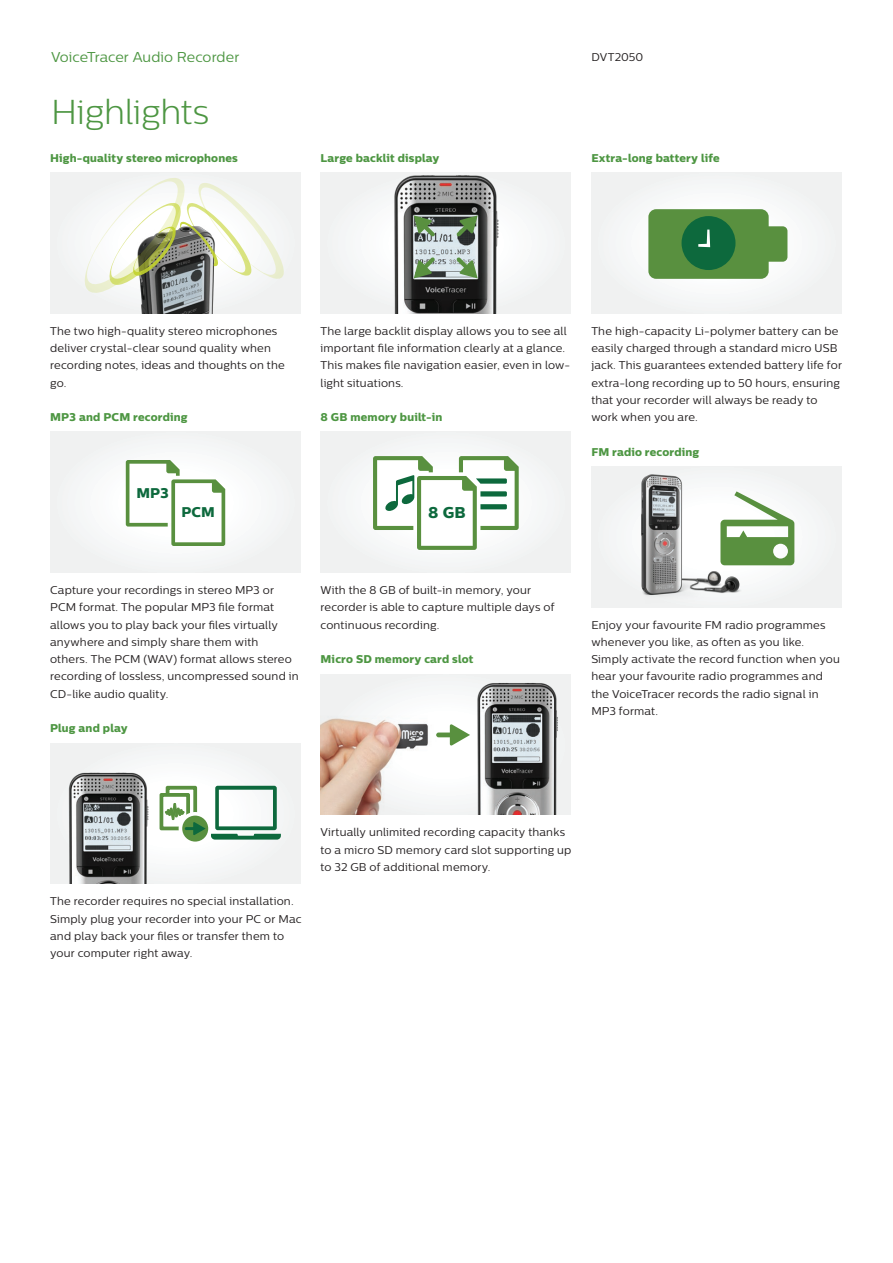
<style>
.page{position:relative;width:893px;height:1263px;background:#fff}
.page>*{position:absolute;margin:0;border:0;box-sizing:border-box;transform-origin:0 0}
.t1{font:300 34.5px "Centrale Sans";letter-spacing:-.01em;color:#4d9642}
.t2{font:15.6px "Centrale Sans X Bold";color:#0d693d}
.t3{font:14.25px "Centrale Sans";letter-spacing:.005em;color:#4d9642}
.t4{font:14.1px "Centrale Sans X Bold";color:#0d693d}
.t5{font:11.25px/17.2px "Centrale Sans";letter-spacing:.015em;color:#231f20}
.t6{font:11.25px "Centrale Sans X Bold";letter-spacing:.015em;color:#4d9642}
</style>
<div class="page">
<div style="left:50px;top:172px;width:250px;height:141px;background:#f0f1f1"></div>
<img style="left:141px;top:293px;width:73px;height:20px">
<svg style="left:85px;top:178px;width:199px;height:115px"></svg>
<div style="left:50px;top:432px;width:250px;height:141px;background:#f3f5f6"></div>
<svg style="left:126px;top:460px;width:99px;height:86px"></svg>
<div style="left:50px;top:743px;width:250px;height:141px;background:#f1f3f3"></div>
<svg style="left:179px;top:785px;width:102px;height:60px"></svg>
<img style="left:68px;top:772px;width:111px;height:112px">
<div style="left:321px;top:172px;width:250px;height:141px;background:#f0f1f1"></div>
<img style="left:373px;top:175px;width:146px;height:138px">
<svg style="left:456px;top:257px;width:22px;height:21px"></svg>
<svg style="left:456px;top:215px;width:22px;height:22px"></svg>
<svg style="left:414px;top:257px;width:21px;height:21px"></svg>
<svg style="left:414px;top:215px;width:21px;height:22px"></svg>
<div style="left:321px;top:432px;width:250px;height:141px;background:#f3f3f3"></div>
<svg style="left:373px;top:456px;width:146px;height:94px"></svg>
<img style="left:321px;top:674px;width:124px;height:141px">
<img style="left:445px;top:674px;width:126px;height:141px">
<svg style="left:436px;top:724px;width:34px;height:22px"></svg>
<div style="left:591px;top:172px;width:250px;height:141px;background:#f3f4f4"></div>
<svg style="left:648px;top:209px;width:139px;height:70px"></svg>
<div style="left:591px;top:466px;width:251px;height:141px;background:#f1f3f3"></div>
<img style="left:641px;top:474px;width:109px;height:122px">
<svg style="left:720px;top:491px;width:74px;height:74px"></svg>
<p class="t3" style="left:51px;top:48px;width:190px">VoiceTracer Audio Recorder</p>
<p class="t5" style="left:591px;top:48px;width:54px">DVT2050</p>
<h1 class="t1" style="left:51px;top:92px;width:159px">Highlights</h1>
<p class="t6" style="left:50px;top:151px;width:189px">High-quality stereo microphones</p>
<p class="t6" style="left:321px;top:151px;width:120px">Large backlit display</p>
<p class="t6" style="left:591px;top:151px;width:130px">Extra-long battery life</p>
<p class="t5" style="left:50px;top:322px;width:236px">The two high-quality stereo microphones deliver crystal-clear sound quality when recording notes, ideas and thoughts on the go.</p>
<p class="t6" style="left:50px;top:410px;width:139px">MP3 and PCM recording</p>
<p class="t4" style="left:137px;top:484px;width:34px">MP3</p>
<p class="t4" style="left:182px;top:503px;width:35px">PCM</p>
<p class="t5" style="left:321px;top:322px;width:251px">The large backlit display allows you to see all important file information clearly at a glance.<br>This makes file navigation easier, even in low&shy;light situations.</p>
<p class="t6" style="left:321px;top:410px;width:123px">8 GB memory built-in</p>
<h2 class="t2" style="left:428px;top:502px;width:39px">8 GB</h2>
<p class="t5" style="left:591px;top:322px;width:252px">The high-capacity Li-polymer battery can be easily charged through a standard micro USB jack. This guarantees extended battery life for extra-long recording up to 50 hours, ensuring that your recorder will always be ready to work when you are.</p>
<p class="t6" style="left:591px;top:444px;width:109px">FM radio recording</p>
<p class="t5" style="left:50px;top:581px;width:250px">Capture your recordings in stereo MP3 or PCM format. The popular MP3 file format allows you to play back your files virtually anywhere and simply share them with others. The PCM (WAV) format allows stereo recording of lossless, uncompressed sound in CD-like audio quality.</p>
<p class="t6" style="left:50px;top:721px;width:79px">Plug and play</p>
<p class="t5" style="left:321px;top:581px;width:236px">With the 8 GB of built-in memory, your recorder is able to capture multiple days of continuous recording.</p>
<p class="t6" style="left:321px;top:652px;width:155px">Micro SD memory card slot</p>
<p class="t5" style="left:591px;top:616px;width:250px">Enjoy your favourite FM radio programmes whenever you like, as often as you like.<br>Simply activate the record function when you hear your favourite radio programmes and the VoiceTracer records the radio signal in MP3 format.</p>
<p class="t5" style="left:50px;top:893px;width:253px">The recorder requires no special installation.<br>Simply plug your recorder into your PC or Mac and play back your files or transfer them to your computer right away.</p>
<p class="t5" style="left:321px;top:824px;width:252px">Virtually unlimited recording capacity thanks to a micro SD memory card slot supporting up to 32 GB of additional memory.</p>
</div>
